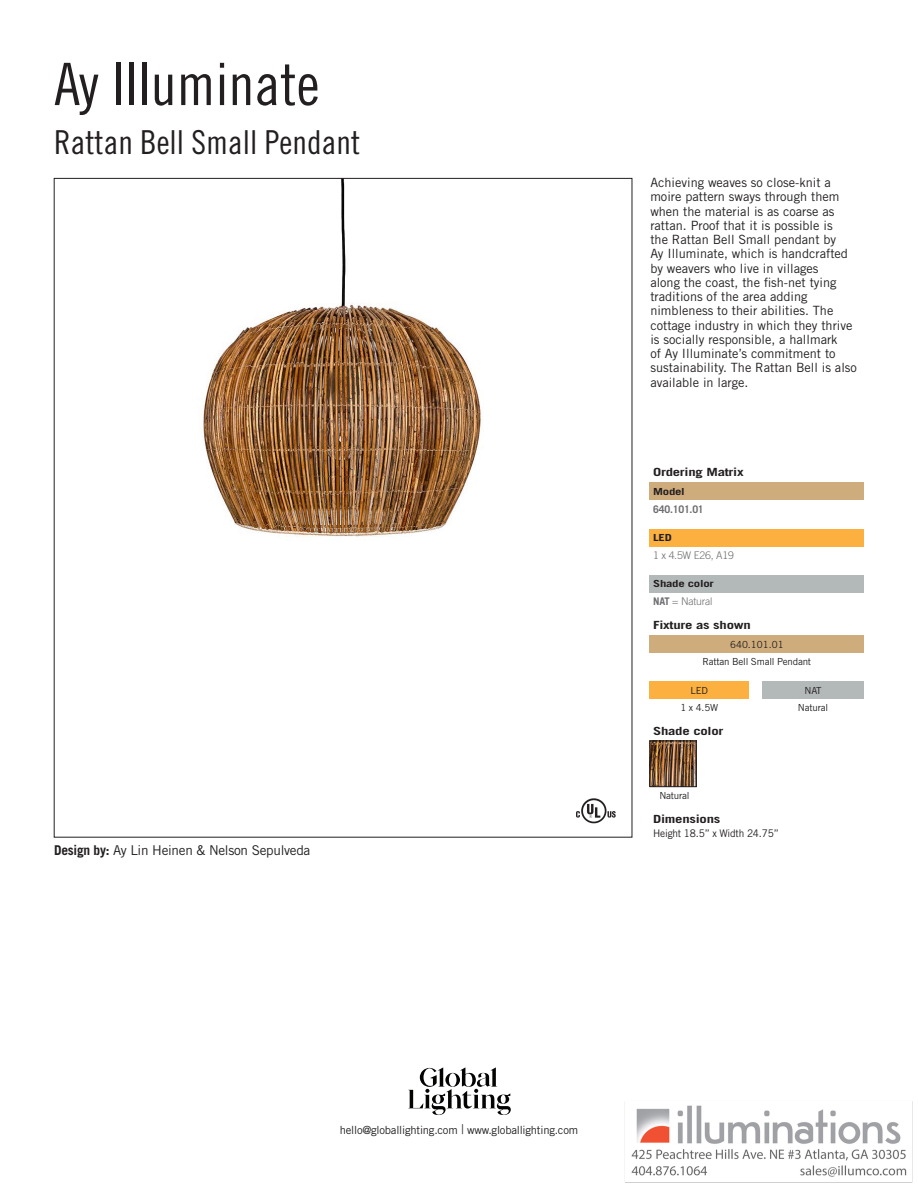
<style>
.page{position:relative;width:918px;height:1188px;background:#fff}
.page>*{position:absolute;margin:0;border:0;box-sizing:border-box;transform-origin:0 0}
.t1{font:58.5px "Trade Gothic LT Std Cn 18";color:#231f20}
.t2{font:33px "Trade Gothic LT Std Cn 18";color:#231f20}
.t3{font:13.5px "Trade Gothic LT Std";letter-spacing:-.02em;color:#231f20}
.t4{font:12.75px/14.2px "Trade Gothic LT Std";color:#231f20}
.t5{font:700 11.25px "Trade Gothic LT Std";letter-spacing:-.02em;color:#231f20;scale:1.31 1}
.t6{font:11.25px "Trade Gothic LT Std";letter-spacing:-.02em;color:#231f20}
.t7{font:300 10.5px "Trade Gothic LT Std";letter-spacing:-.02em;color:#6c6d70}
.t8{font:10.5px "Trade Gothic LT Std";letter-spacing:-.02em;color:#231f20;scale:.96 1}
.t9{font:700 10.5px "Trade Gothic LT Std";letter-spacing:-.02em;color:#6c6d70}
.t10{font:9.75px "Trade Gothic LT Std";letter-spacing:-.02em;color:#231f20}
.t11{font:700 9.75px "Trade Gothic LT Std";letter-spacing:-.02em;color:#231f20;scale:1.31 1}
.s1{font-weight:700}
.s2{font-weight:300;font-size:13.5px}
</style>
<div class="page">
<img style="left:53px;top:177px;width:860px;height:1006px">
<p class="t1" style="left:54px;top:49px;width:267px">Ay Illuminate</p>
<p class="t2" style="left:54px;top:123px;width:308px">Rattan Bell Small Pendant</p>
<p class="t3" style="left:54px;top:842px;width:258px"><span class="s1">Design by:</span> Ay Lin Heinen &amp; Nelson Sepulveda</p>
<p class="t4" style="left:650px;top:175px;width:208px">Achieving weaves so close-knit a moire pattern sways through them when the material is as coarse as rattan. Proof that it is possible is<br>the Rattan Bell Small pendant by<br>Ay Illuminate, which is handcrafted by weavers who live in villages<br>along the coast, the fish-net tying traditions of the area adding nimbleness to their abilities. The cottage industry in which they thrive is socially responsible, a hallmark<br>of Ay Illuminate’s commitment to sustainability. The Rattan Bell is also available in large.</p>
<p class="t5" style="left:653px;top:466px;width:71px">Ordering Matrix</p>
<p class="t11" style="left:653px;top:485px;width:26px">Model</p>
<p class="t9" style="left:653px;top:502px;width:52px">640.101.01</p>
<p class="t7" style="left:653px;top:549px;width:82px">1 x 4.5W E26, A19</p>
<p class="t11" style="left:653px;top:532px;width:16px">LED</p>
<p class="t11" style="left:653px;top:578px;width:48px">Shade color</p>
<p class="t7" style="left:653px;top:595px;width:61px"><span class="s1">NAT</span> = Natural</p>
<p class="t5" style="left:653px;top:618px;width:76px">Fixture as shown</p>
<p class="t10" style="left:730px;top:638px;width:55px">640.101.01</p>
<p class="t10" style="left:702px;top:655px;width:110px">Rattan Bell Small Pendant</p>
<p class="t10" style="left:680px;top:701px;width:39px">1 x 4.5W</p>
<p class="t10" style="left:691px;top:684px;width:19px">LED</p>
<p class="t10" style="left:804px;top:684px;width:19px">NAT</p>
<p class="t10" style="left:798px;top:701px;width:32px">Natural</p>
<p class="t5" style="left:653px;top:724px;width:55px">Shade color</p>
<p class="t10" style="left:659px;top:789px;width:32px">Natural</p>
<p class="t5" style="left:653px;top:812px;width:53px">Dimensions</p>
<p class="t8" style="left:653px;top:827px;width:132px">Height 18.5” x Width 24.75”</p>
<p class="t6" style="left:340px;top:1123px;width:240px">hello@globallighting.com <span class="s2">|</span> www.globallighting.com</p>
</div>
